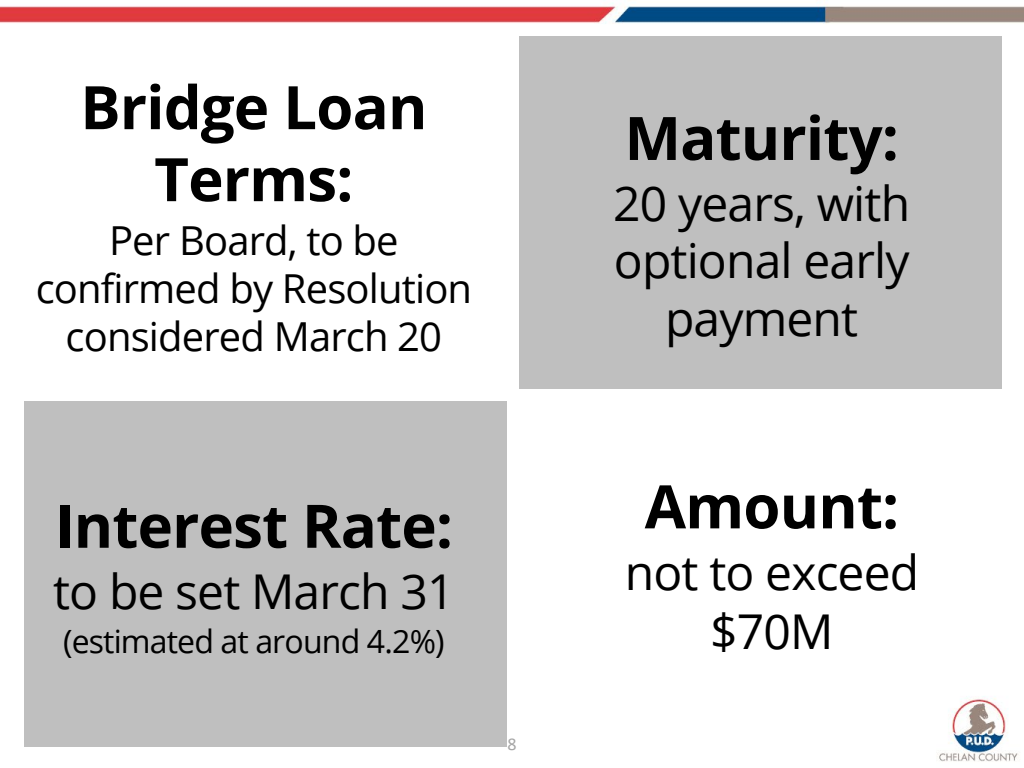
<style>
.page{position:relative;width:1024px;height:768px;background:#fff}
.page>*{position:absolute;margin:0;border:0;box-sizing:border-box;transform-origin:0 0}
.t1{font:700 60px/72px "Open Sans";letter-spacing:-.015em;color:#000;text-align:center}
.t2{font:48px/57.6px "Open Sans";letter-spacing:-.02em;color:#000;text-align:center}
.t3{font:40px/48px "Open Sans";letter-spacing:-.02em;color:#000;text-align:center}
.t4{font:32px "Open Sans";letter-spacing:-.025em;color:#000}
.t5{font:18px "Calibri";color:#a6a6a6}
</style>
<div class="page">
<img style="left:0;top:3px;width:1024px;height:759px">
<div style="left:24px;top:402px;width:482px;height:345px;background:#bfbfbf"></div>
<div style="left:520px;top:36px;width:482px;height:353px;background:#bfbfbf"></div>
<p class="t1" style="left:80px;top:70px;width:349px">Bridge Loan<br>Terms:</p>
<p class="t3" style="left:36px;top:216px;width:438px">Per Board, to be confirmed by Resolution considered March 20</p>
<p class="t1" style="left:55px;top:488px;width:400px">Interest Rate:</p>
<p class="t2" style="left:53px;top:562px;width:403px">to be set March 31</p>
<p class="t4" style="left:63px;top:619px;width:383px">(estimated at around 4.2%)</p>
<p class="t5" style="left:507px;top:732px;width:11px">8</p>
<h2 class="t1" style="left:624px;top:101px;width:276px">Maturity:</h2>
<h2 class="t2" style="left:613px;top:173px;width:298px">20 years, with optional early payment</h2>
<p class="t1" style="left:645px;top:469px;width:256px">Amount:</p>
<p class="t2" style="left:625px;top:543px;width:296px">not to exceed</p>
<p class="t2" style="left:710px;top:601px;width:125px">$70M</p>
</div>
